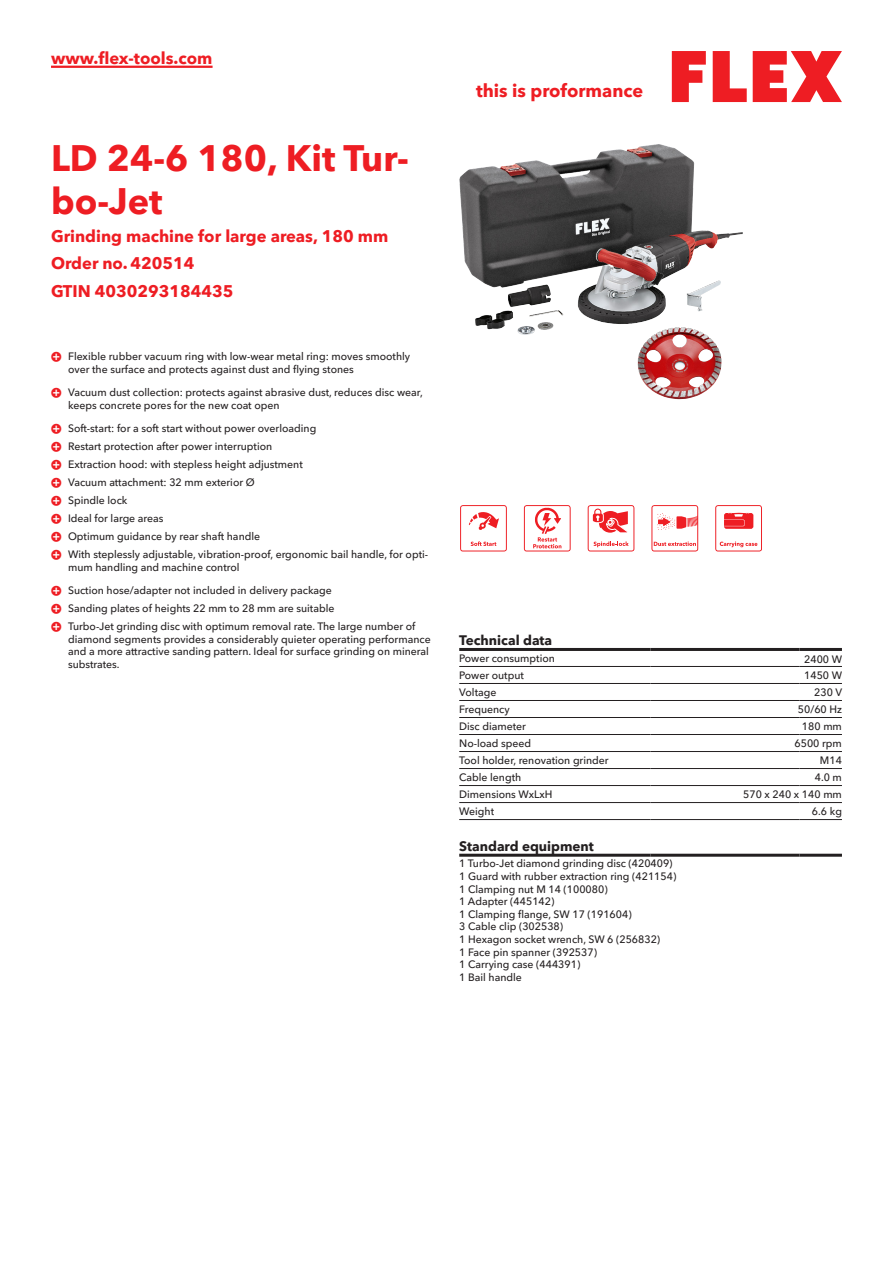
<style>
.page{position:relative;width:893px;height:1263px;background:#fff}
.page>*{position:absolute;margin:0;border:0;box-sizing:border-box;transform-origin:0 0}
.CB_AF_Product-name{font:700 36px/43.2px "Avenir Next W1 G";color:#ee1d23}
.t1{font:700 18px "Avenir Next W1 G";color:#ee1d23}
.CB_AF_Product-short{font:700 16.5px "Avenir Next W1 G";color:#ee1d23}
.CB_AF_Order-number{font:700 16.5px "Avenir Next W1 G";color:#ee1d23}
.CB_AF_Table-headline{font:700 13.5px "Avenir Next W1 G";color:#231f20}
.CB_AF_Table-specific{font:500 10.5px/12.6px "Avenir Next W1 G";color:#231f20}
</style>
<div class="page">
<svg style="left:672px;top:51px;width:34px;height:51px"></svg>
<svg style="left:713px;top:51px;width:34px;height:51px"></svg>
<svg style="left:753px;top:51px;width:89px;height:51px"></svg>
<hr style="left:51px;top:66px;width:162px;height:2px;background:#ee1d23">
<img style="left:459px;top:144px;width:284px;height:180px">
<hr style="left:459px;top:666px;width:192px;height:1px;background:#231f20">
<hr style="left:651px;top:666px;width:148px;height:1px;background:#231f20">
<hr style="left:799px;top:666px;width:43px;height:1px;background:#231f20">
<hr style="left:459px;top:683px;width:192px;height:1px;background:#231f20">
<hr style="left:651px;top:683px;width:148px;height:1px;background:#231f20">
<hr style="left:799px;top:683px;width:43px;height:1px;background:#231f20">
<hr style="left:459px;top:700px;width:192px;height:1px;background:#231f20">
<hr style="left:651px;top:700px;width:148px;height:1px;background:#231f20">
<hr style="left:799px;top:700px;width:43px;height:1px;background:#231f20">
<hr style="left:459px;top:717px;width:192px;height:1px;background:#231f20">
<hr style="left:651px;top:717px;width:148px;height:1px;background:#231f20">
<hr style="left:799px;top:717px;width:43px;height:1px;background:#231f20">
<hr style="left:459px;top:734px;width:192px;height:1px;background:#231f20">
<hr style="left:651px;top:734px;width:148px;height:1px;background:#231f20">
<hr style="left:799px;top:734px;width:43px;height:1px;background:#231f20">
<hr style="left:459px;top:751px;width:192px;height:1px;background:#231f20">
<hr style="left:651px;top:751px;width:148px;height:1px;background:#231f20">
<hr style="left:799px;top:751px;width:43px;height:1px;background:#231f20">
<hr style="left:459px;top:768px;width:192px;height:1px;background:#231f20">
<hr style="left:651px;top:768px;width:148px;height:1px;background:#231f20">
<hr style="left:799px;top:768px;width:43px;height:1px;background:#231f20">
<hr style="left:459px;top:785px;width:192px;height:1px;background:#231f20">
<hr style="left:651px;top:785px;width:148px;height:1px;background:#231f20">
<hr style="left:799px;top:785px;width:43px;height:1px;background:#231f20">
<hr style="left:459px;top:802px;width:192px;height:1px;background:#231f20">
<hr style="left:651px;top:802px;width:148px;height:1px;background:#231f20">
<hr style="left:799px;top:802px;width:43px;height:1px;background:#231f20">
<hr style="left:459px;top:819px;width:192px;height:1px;background:#231f20">
<hr style="left:651px;top:819px;width:148px;height:1px;background:#231f20">
<hr style="left:799px;top:819px;width:43px;height:1px;background:#231f20">
<hr style="left:459px;top:648px;width:192px;height:3px;background:#231f20">
<hr style="left:651px;top:648px;width:148px;height:3px;background:#231f20">
<hr style="left:799px;top:648px;width:43px;height:3px;background:#231f20">
<hr style="left:459px;top:854px;width:192px;height:3px;background:#231f20">
<hr style="left:651px;top:854px;width:148px;height:3px;background:#231f20">
<hr style="left:799px;top:854px;width:43px;height:3px;background:#231f20">
<svg style="left:460px;top:505px;width:47px;height:46px"></svg>
<svg style="left:524px;top:505px;width:47px;height:46px"></svg>
<svg style="left:588px;top:505px;width:46px;height:46px"></svg>
<svg style="left:651px;top:505px;width:47px;height:46px"></svg>
<svg style="left:715px;top:505px;width:47px;height:46px"></svg>
<h3 class="CB_AF_Product-short" style="left:51px;top:45px;width:163px">www.flex-tools.com</h3>
<p class="CB_AF_Product-name" style="left:51px;top:134px;width:359px">LD 24-6 180, Kit Tur&shy;bo-Jet</p>
<p class="CB_AF_Product-short" style="left:51px;top:223px;width:339px">Grinding machine for large areas, 180 mm</p>
<p class="CB_AF_Order-number" style="left:51px;top:250px;width:145px">Order no. 420514</p>
<p class="CB_AF_Order-number" style="left:51px;top:278px;width:184px">GTIN 4030293184435</p>
<p class="CB_AF_Table-specific" style="left:68px;top:349px;width:344px">Flexible rubber vacuum ring with low-wear metal ring: moves smoothly over the surface and protects against dust and flying stones</p>
<p class="CB_AF_Table-specific" style="left:68px;top:385px;width:356px">Vacuum dust collection: protects against abrasive dust, reduces disc wear, keeps concrete pores for the new coat open</p>
<p class="CB_AF_Table-specific" style="left:68px;top:421px;width:250px">Soft-start: for a soft start without power overloading</p>
<p class="CB_AF_Table-specific" style="left:68px;top:439px;width:206px">Restart protection after power interruption</p>
<p class="CB_AF_Table-specific" style="left:68px;top:457px;width:236px">Extraction hood: with stepless height adjustment</p>
<p class="CB_AF_Table-specific" style="left:68px;top:475px;width:188px">Vacuum attachment: 32 mm exterior Ø</p>
<p class="CB_AF_Table-specific" style="left:68px;top:493px;width:61px">Spindle lock</p>
<p class="CB_AF_Table-specific" style="left:68px;top:511px;width:97px">Ideal for large areas</p>
<p class="CB_AF_Table-specific" style="left:68px;top:529px;width:194px">Optimum guidance by rear shaft handle</p>
<p class="CB_AF_Table-specific" style="left:68px;top:547px;width:362px">With steplessly adjustable, vibration-proof, ergonomic bail handle, for opti&shy;mum handling and machine control</p>
<p class="CB_AF_Table-specific" style="left:68px;top:583px;width:265px">Suction hose/adapter not included in delivery package</p>
<p class="CB_AF_Table-specific" style="left:68px;top:601px;width:268px">Sanding plates of heights 22 mm to 28 mm are suitable</p>
<p class="CB_AF_Table-specific" style="left:68px;top:619px;width:364px">Turbo-Jet grinding disc with optimum removal rate. The large number of diamond segments provides a considerably quieter operating performance and a more attractive sanding pattern. Ideal for surface grinding on mineral substrates.</p>
<h2 class="t1" style="left:476px;top:77px;width:169px">this is proformance</h2>
<p class="CB_AF_Table-headline" style="left:459px;top:630px;width:94px">Technical data</p>
<p class="CB_AF_Table-specific" style="left:459px;top:651px;width:97px">Power consumption</p>
<p class="CB_AF_Table-specific" style="left:804px;top:652px;width:39px">2400 W</p>
<p class="CB_AF_Table-specific" style="left:459px;top:668px;width:66px">Power output</p>
<p class="CB_AF_Table-specific" style="left:804px;top:668px;width:39px">1450 W</p>
<p class="CB_AF_Table-specific" style="left:459px;top:685px;width:39px">Voltage</p>
<p class="CB_AF_Table-specific" style="left:814px;top:685px;width:29px">230 V</p>
<p class="CB_AF_Table-specific" style="left:459px;top:702px;width:52px">Frequency</p>
<p class="CB_AF_Table-specific" style="left:798px;top:702px;width:46px">50/60 Hz</p>
<p class="CB_AF_Table-specific" style="left:459px;top:719px;width:68px">Disc diameter</p>
<p class="CB_AF_Table-specific" style="left:802px;top:719px;width:41px">180 mm</p>
<p class="CB_AF_Table-specific" style="left:459px;top:736px;width:74px">No-load speed</p>
<p class="CB_AF_Table-specific" style="left:795px;top:736px;width:49px">6500 rpm</p>
<p class="CB_AF_Table-specific" style="left:459px;top:753px;width:151px">Tool holder, renovation grinder</p>
<p class="CB_AF_Table-specific" style="left:820px;top:753px;width:23px">M14</p>
<p class="CB_AF_Table-specific" style="left:459px;top:770px;width:64px">Cable length</p>
<p class="CB_AF_Table-specific" style="left:815px;top:770px;width:29px">4.0 m</p>
<p class="CB_AF_Table-specific" style="left:459px;top:787px;width:95px">Dimensions WxLxH</p>
<p class="CB_AF_Table-specific" style="left:743px;top:787px;width:100px">570 x 240 x 140 mm</p>
<p class="CB_AF_Table-specific" style="left:459px;top:804px;width:36px">Weight</p>
<p class="CB_AF_Table-specific" style="left:812px;top:804px;width:32px">6.6 kg</p>
<p class="CB_AF_Table-headline" style="left:459px;top:835px;width:136px">Standard equipment</p>
<p class="CB_AF_Table-specific" style="left:459px;top:856px;width:219px">1 Turbo-Jet diamond grinding disc (420409)<br>1 Guard with rubber extraction ring (421154)<br>1 Clamping nut M 14 (100080)<br>1 Adapter (445142)<br>1 Clamping flange, SW 17 (191604)<br>3 Cable clip (302538)<br>1 Hexagon socket wrench, SW 6 (256832)<br>1 Face pin spanner (392537)<br>1 Carrying case (444391)<br>1 Bail handle</p>
</div>
